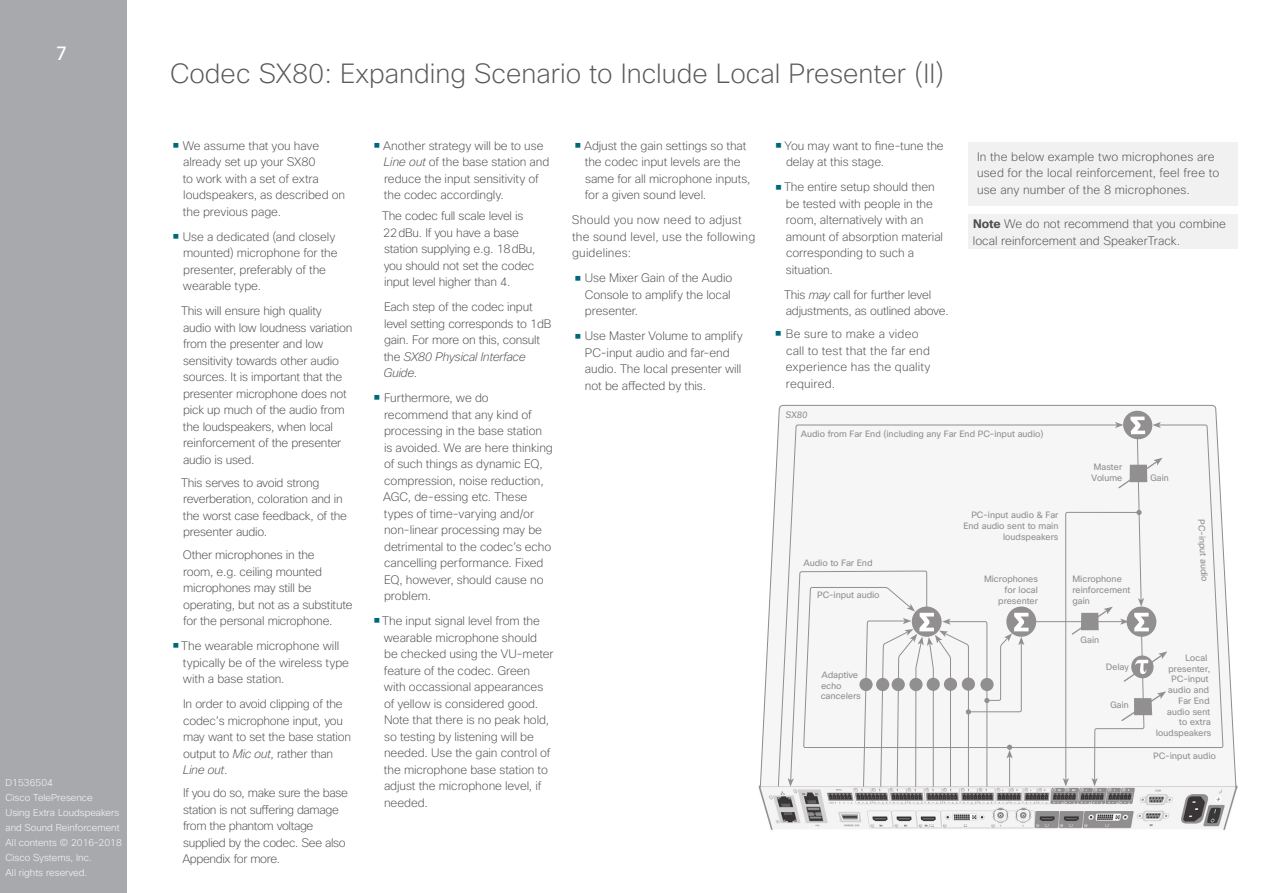
<style>
.page{position:relative;width:1263px;height:893px;background:#fff}
.page>*{position:absolute;margin:0;border:0;box-sizing:border-box;transform-origin:0 0}
.t1{font:200 27px "Cisco Sans";color:#58595b}
.t2{font:19.2px "Cisco Sans";color:#fff}
.t3{font:200 12px/16.5px "Cisco Sans";letter-spacing:-.01em;color:#4d4d4f}
.t4{font:200 12px/16.5px "Cisco Sans";letter-spacing:.015em;color:#4d4d4f}
.t5{font:200 12px/16.5px "Cisco Sans";letter-spacing:-.03em;color:#4d4d4f}
.t6{font:200 12px/16.5px "Cisco Sans";letter-spacing:.01em;color:#4d4d4f}
.t7{font:200 9.75px/15px "Cisco Sans";color:#fff}
.t8{font:9.15px "Cisco Sans";color:#918f90;scale:.96 1}
.t9{font:9px/10.8px "Cisco Sans";color:#918f90}
.s1{font-weight:700;font-size:21px;color:#00687b}
.s2{font-style:italic}
.s3{font-weight:700}
</style>
<div class="page">
<div style="left:0;top:0;width:127px;height:893px;background:#a7a9ac"></div>
<div style="left:968px;top:143px;width:270px;height:63px;background:#f1f1f2"></div>
<div style="left:968px;top:215px;width:270px;height:34px;background:#f1f1f2"></div>
<img style="left:759px;top:781px;width:479px;height:49px">
<svg style="left:760px;top:405px;width:476px;height:382px"></svg>
<svg style="left:777px;top:424px;width:26px;height:363px"></svg>
<div style="left:803px;top:404px;width:420px;height:387px;background:#f6f6f6"></div>
<svg style="left:788px;top:571px;width:240px;height:216px"></svg>
<svg style="left:1063px;top:404px;width:104px;height:399px"></svg>
<h2 class="t2" style="left:56px;top:41px;width:13px">7</h2>
<p class="t7" style="left:6px;top:775px;width:118px">D1536504<br>Cisco TelePresence<br>Using Extra Loudspeakers and Sound Reinforcement<br>All contents © 2016–2018<br>Cisco Systems, Inc.<br>All rights reserved.</p>
<h1 class="t1" style="left:170px;top:57px;width:776px">Codec SX80: Expanding Scenario to Include Local Presenter (II)</h1>
<p class="t3" style="left:183px;top:137px;width:164px;text-indent:-10px"><span class="s1">•</span> We assume that you have already set up your SX80<br>to work with a set of extra loudspeakers, as described on the previous page.</p>
<p class="t3" style="left:183px;top:228px;width:156px;text-indent:-10px"><span class="s1">•</span> Use a dedicated (and closely mounted) microphone for the presenter, preferably of the wearable type.</p>
<p class="t3" style="left:181px;top:303px;width:173px">This will ensure high quality audio with low loudness variation from the presenter and low sensitivity towards other audio sources. It is important that the presenter microphone does not pick up much of the audio from the loudspeakers, when local reinforcement of the presenter audio is used.</p>
<p class="t3" style="left:181px;top:474px;width:167px">This serves to avoid strong reverberation, coloration and in the worst case feedback, of the presenter audio.</p>
<p class="t3" style="left:183px;top:547px;width:171px">Other microphones in the<br>room, e.g. ceiling mounted microphones may still be operating, but not as a substitute for the personal microphone.</p>
<p class="t3" style="left:183px;top:638px;width:168px;text-indent:-10px"><span class="s1">•</span> The wearable microphone will typically be of the wireless type with a base station.</p>
<p class="t3" style="left:183px;top:696px;width:170px">In order to avoid clipping of the codec’s microphone input, you may want to set the base station output to <span class="s2">Mic out</span>, rather than<br><span class="s2">Line out</span>.</p>
<p class="t5" style="left:182px;top:784px;width:167px">If you do so, make sure the base station is not suffering damage from the phantom voltage supplied by the codec. See also<br>Appendix for more.</p>
<p class="t3" style="left:384px;top:137px;width:167px;text-indent:-10px"><span class="s1">•</span> Another strategy will be to use<br><span class="s2">Line out</span> of the base station and reduce the input sensitivity of the codec accordingly.</p>
<p class="t3" style="left:382px;top:208px;width:155px">The codec full scale level is<br>22dBu. If you have a base station supplying e.g. 18dBu, you should not set the codec input level higher than 4.</p>
<p class="t3" style="left:383px;top:299px;width:169px">Each step of the codec input level setting corresponds to 1dB gain. For more on this, consult the <span class="s2">SX80 Physical Interface<br>Guide</span>.</p>
<p class="t3" style="left:383px;top:390px;width:171px;text-indent:-10px"><span class="s1">•</span> Furthermore, we do recommend that any kind of processing in the base station<br>is avoided. We are here thinking of such things as dynamic EQ, compression, noise reduction,<br>AGC, de-essing etc. These types of time-varying and/or non-linear processing may be detrimental to the codec’s echo cancelling performance. Fixed<br>EQ, however, should cause no problem.</p>
<p class="t3" style="left:384px;top:613px;width:171px;text-indent:-10px"><span class="s1">•</span> The input signal level from the wearable microphone should be checked using the VU-meter feature of the codec. Green with occassional appearances of yellow is considered good.<br>Note that there is no peak hold, so testing by listening will be needed. Use the gain control of the microphone base station to adjust the microphone level, if needed.</p>
<p class="t3" style="left:585px;top:137px;width:167px;text-indent:-10px"><span class="s1">•</span> Adjust the gain settings so that the codec input levels are the same for all microphone inputs, for a given sound level.</p>
<p class="t4" style="left:572px;top:212px;width:185px">Should you now need to adjust the sound level, use the following guidelines:</p>
<p class="t3" style="left:585px;top:270px;width:149px;text-indent:-10px"><span class="s1">•</span> Use Mixer Gain of the Audio<br>Console to amplify the local presenter.</p>
<p class="t3" style="left:585px;top:328px;width:159px;text-indent:-11px"><span class="s1">•</span> Use Master Volume to amplify<br>PC-input audio and far-end audio. The local presenter will not be affected by this.</p>
<p class="t3" style="left:786px;top:137px;width:159px;text-indent:-11px"><span class="s1">•</span> You may want to fine-tune the delay at this stage.</p>
<p class="t3" style="left:786px;top:179px;width:159px;text-indent:-11px"><span class="s1">•</span> The entire setup should then be tested with people in the room, alternatively with an amount of absorption material corresponding to such a situation.</p>
<p class="t3" style="left:784px;top:286px;width:166px">This <span class="s2">may</span> call for further level adjustments, as outlined above.</p>
<p class="t6" style="left:786px;top:326px;width:146px;text-indent:-11px"><span class="s1">•</span> Be sure to make a video call to test that the far end experience has the quality required.</p>
<p class="t8" style="left:785px;top:409px;width:25px">SX80</p>
<p class="t4" style="left:977px;top:148px;width:244px">In the below example two microphones are used for the local reinforcement, feel free to use any number of the 8 microphones.</p>
<p class="t3" style="left:973px;top:216px;width:254px"><span class="s3">Note</span> We do not recommend that you combine local reinforcement and SpeakerTrack.</p>
<p class="t9" style="left:801px;top:428px;width:244px">Audio from Far End (including any Far End PC-input audio)</p>
<p class="t9" style="left:803px;top:558px;width:71px">Audio to Far End</p>
<p class="t9" style="left:817px;top:590px;width:64px">PC-input audio</p>
<p class="t9" style="left:821px;top:669px;width:42px">Adaptive echo cancelers</p>
<p class="t9" style="left:963px;top:509px;width:96px;text-align:right">PC-input audio &amp; Far<br>End audio sent to main loudspeakers</p>
<p class="t9" style="left:984px;top:574px;width:55px;text-align:right">Microphones for local presenter</p>
<p class="t9" style="left:1091px;top:462px;width:33px">Master<br>Volume</p>
<p class="t9" style="left:1072px;top:574px;width:59px">Microphone reinforcement gain</p>
<p class="t9" style="left:1080px;top:634px;width:20px">Gain</p>
<p class="t9" style="left:1106px;top:661px;width:25px">Delay</p>
<p class="t9" style="left:1110px;top:700px;width:21px">Gain</p>
<p class="t9" style="left:1150px;top:472px;width:20px">Gain</p>
<p class="t9" style="left:1207px;top:519px;width:64px;rotate:87deg">PC-input audio</p>
<p class="t9" style="left:1185px;top:652px;width:24px">Local</p>
<p class="t9" style="left:1168px;top:663px;width:44px">presenter,</p>
<p class="t9" style="left:1171px;top:674px;width:39px">PC-input</p>
<p class="t9" style="left:1168px;top:685px;width:43px">audio and</p>
<p class="t9" style="left:1178px;top:695px;width:33px">Far End</p>
<p class="t9" style="left:1167px;top:706px;width:45px">audio sent</p>
<p class="t9" style="left:1179px;top:717px;width:34px">to extra</p>
<p class="t9" style="left:1156px;top:728px;width:57px">loudspeakers</p>
<p class="t9" style="left:1153px;top:750px;width:65px">PC-input audio</p>
</div>
